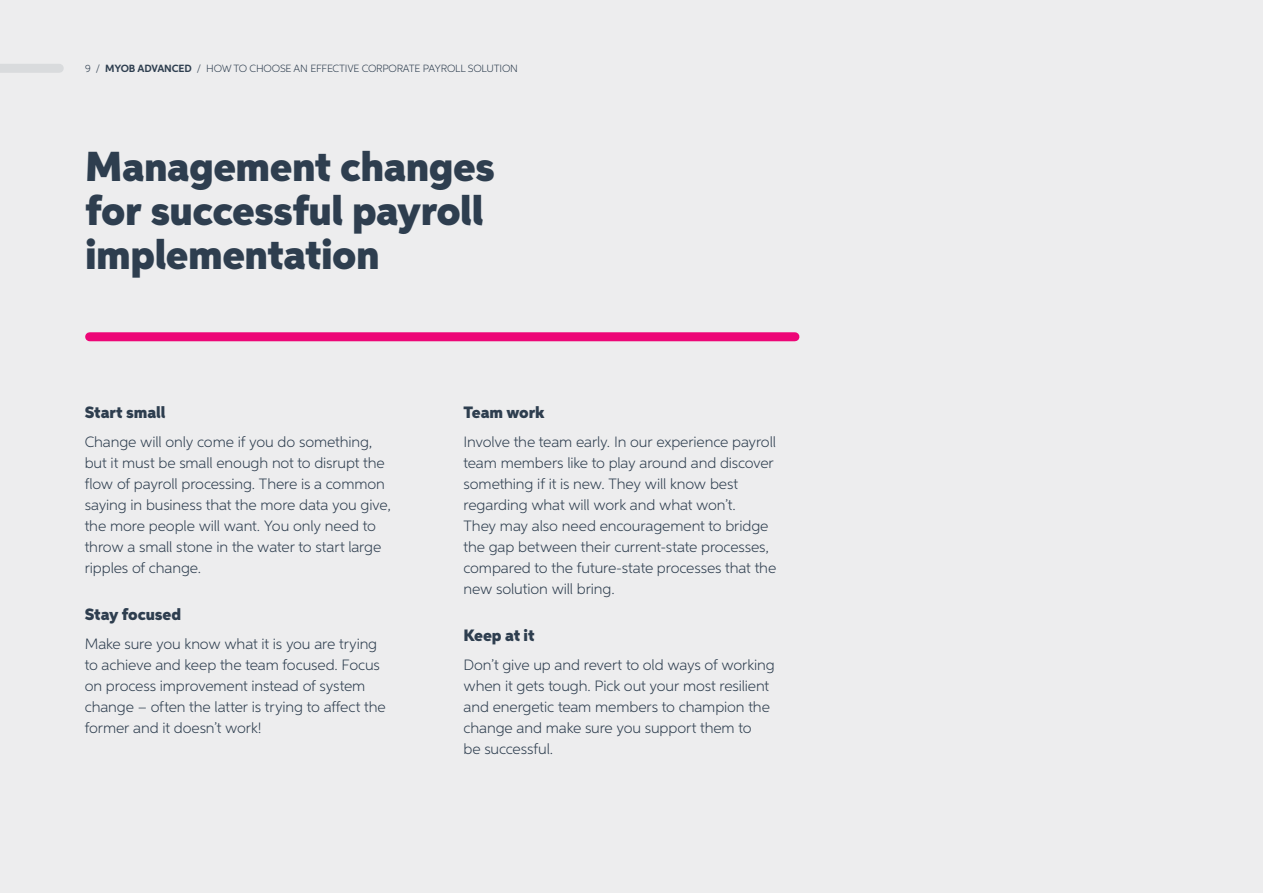
<style>
.page{position:relative;width:1263px;height:893px;background:#ededee}
.page>*{position:absolute;margin:0;border:0;box-sizing:border-box;transform-origin:0 0}
.t1{font:900 42px/43.5px "Neutro MYOB";letter-spacing:-.015em;color:#2e3e4f}
.t2{font:900 16.5px "Neutro MYOB";letter-spacing:-.01em;color:#2e3e4f}
.t3{font:300 15px/21px "Neutro MYOB";letter-spacing:-.01em;color:#2e3e4f}
.t4{font:300 10.5px "Neutro MYOB";letter-spacing:-.02em;color:#2e3e4f}
.s1{font-weight:700}
</style>
<div class="page">
<div style="left:90px;top:332px;width:705px;height:9px;background:#ed0677"></div>
<div style="left:0;top:64px;width:59px;height:9px;background:#d9dbdd"></div>
<p class="t4" style="left:85px;top:62px;width:434px">9 / <span class="s1">MYOB ADVANCED</span> / HOW TO CHOOSE AN EFFECTIVE CORPORATE PAYROLL SOLUTION</p>
<h1 class="t1" style="left:85px;top:146px;width:411px">Management changes for successful payroll implementation</h1>
<p class="t2" style="left:85px;top:402px;width:82px">Start small</p>
<p class="t3" style="left:85px;top:431px;width:308px">Change will only come if you do something, but it must be small enough not to disrupt the flow of payroll processing. There is a common saying in business that the more data you give, the more people will want. You only need to throw a small stone in the water to start large ripples of change.</p>
<p class="t2" style="left:85px;top:604px;width:98px">Stay focused</p>
<p class="t3" style="left:85px;top:633px;width:303px">Make sure you know what it is you are trying to achieve and keep the team focused. Focus on process improvement instead of system change – often the latter is trying to affect the former and it doesn’t work!</p>
<p class="t2" style="left:463px;top:402px;width:83px">Team work</p>
<p class="t3" style="left:463px;top:431px;width:314px">Involve the team early. In our experience payroll team members like to play around and discover something if it is new. They will know best regarding what will work and what won’t.<br>They may also need encouragement to bridge the gap between their current-state processes, compared to the future-state processes that the new solution will bring.</p>
<p class="t2" style="left:463px;top:625px;width:73px">Keep at it</p>
<p class="t3" style="left:463px;top:654px;width:313px">Don’t give up and revert to old ways of working when it gets tough. Pick out your most resilient and energetic team members to champion the change and make sure you support them to<br>be successful.</p>
</div>
